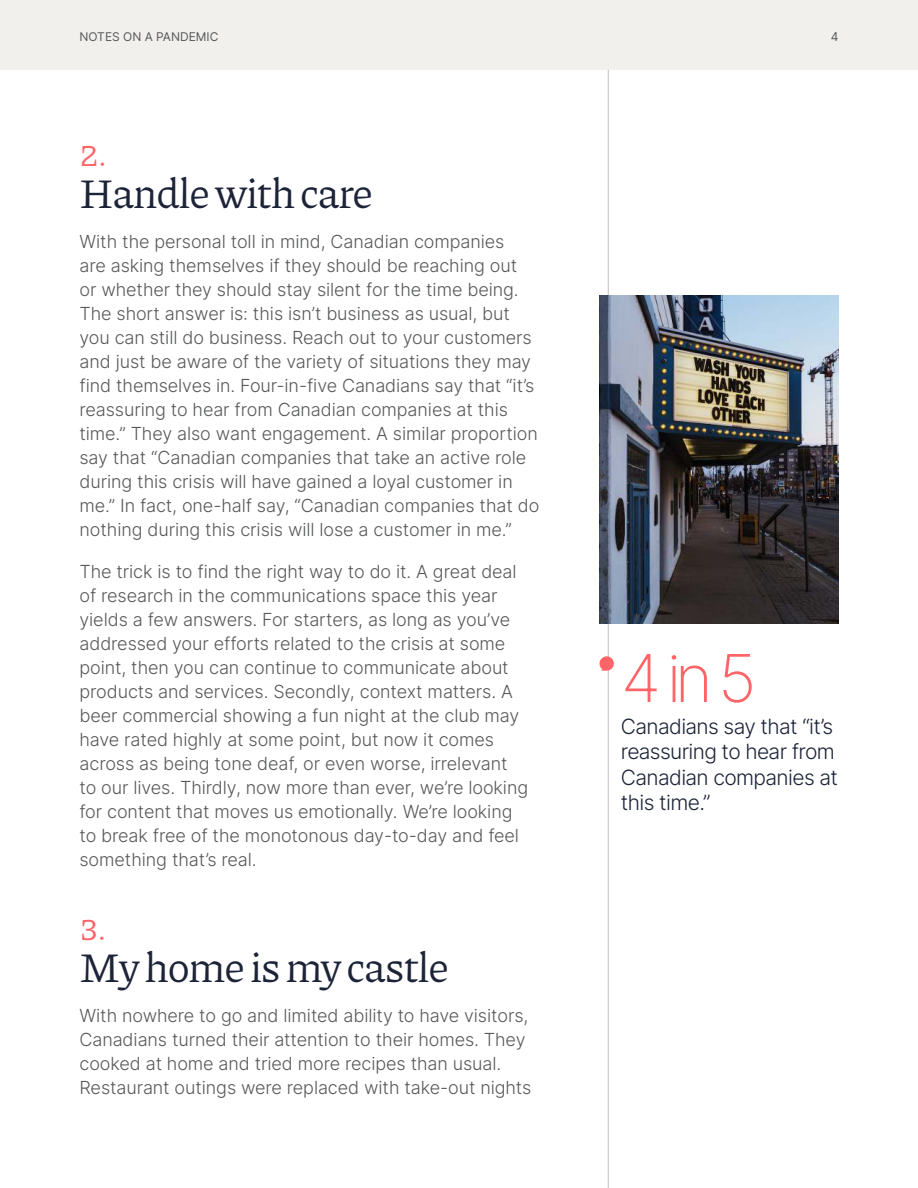
<style>
.page{position:relative;width:918px;height:1188px;background:#fff}
.page>*{position:absolute;margin:0;border:0;box-sizing:border-box;transform-origin:0 0}
.t1{font:66px "Inter";color:#ff6468}
.t2{font:42px "Piazzolla";letter-spacing:-.025em;color:#1d2438}
.t3{font:33px "Piazzolla";color:#ff6468}
.t4{font:21px/25.5px "Inter";letter-spacing:-.03em;color:#1d2438}
.t5{font:18px/24px "Inter";letter-spacing:-.005em;color:#57585a}
.t6{font:12px "Inter";color:#57585a}
</style>
<div class="page">
<div style="left:0;top:0;width:918px;height:70px;background:#f1f0ed"></div>
<hr style="left:608px;top:70px;width:1px;height:1118px;background:#bbbdc3">
<svg style="left:599px;top:656px;width:15px;height:15px"></svg>
<img style="left:600px;top:295px;width:239px;height:328px">
<p class="t6" style="left:80px;top:29px;width:140px">NOTES ON A PANDEMIC</p>
<p class="t6" style="left:831px;top:29px;width:9px">4</p>
<h3 class="t3" style="left:80px;top:141px;width:29px">2.</h3>
<h2 class="t2" style="left:80px;top:168px;width:295px">Handle with care</h2>
<p class="t5" style="left:80px;top:230px;width:461px">With the personal toll in mind, Canadian companies<br>are asking themselves if they should be reaching out<br>or whether they should stay silent for the time being.<br>The short answer is: this isn’t business as usual, but you can still do business. Reach out to your customers and just be aware of the variety of situations they may find themselves in. Four-in-five Canadians say that “it’s reassuring to hear from Canadian companies at this time.” They also want engagement. A similar proportion say that “Canadian companies that take an active role during this crisis will have gained a loyal customer in me.” In fact, one-half say, “Canadian companies that do nothing during this crisis will lose a customer in me.”</p>
<p class="t5" style="left:80px;top:560px;width:450px">The trick is to find the right way to do it. A great deal of research in the communications space this year yields a few answers. For starters, as long as you’ve addressed your efforts related to the crisis at some point, then you can continue to communicate about products and services. Secondly, context matters. A beer commercial showing a fun night at the club may have rated highly at some point, but now it comes across as being tone deaf, or even worse, irrelevant to our lives. Thirdly, now more than ever, we’re looking for content that moves us emotionally. We’re looking to break free of the monotonous day-to-day and feel something that’s real.</p>
<h3 class="t3" style="left:80px;top:915px;width:28px">3.</h3>
<h2 class="t2" style="left:80px;top:942px;width:371px">My home is my castle</h2>
<p class="t5" style="left:80px;top:1004px;width:453px">With nowhere to go and limited ability to have visitors, Canadians turned their attention to their homes. They cooked at home and tried more recipes than usual.<br>Restaurant outings were replaced with take-out nights</p>
<h1 class="t1" style="left:621px;top:639px;width:137px">4 in 5</h1>
<p class="t4" style="left:621px;top:713px;width:219px">Canadians say that “it’s reassuring to hear from<br>Canadian companies at this time.”</p>
</div>
